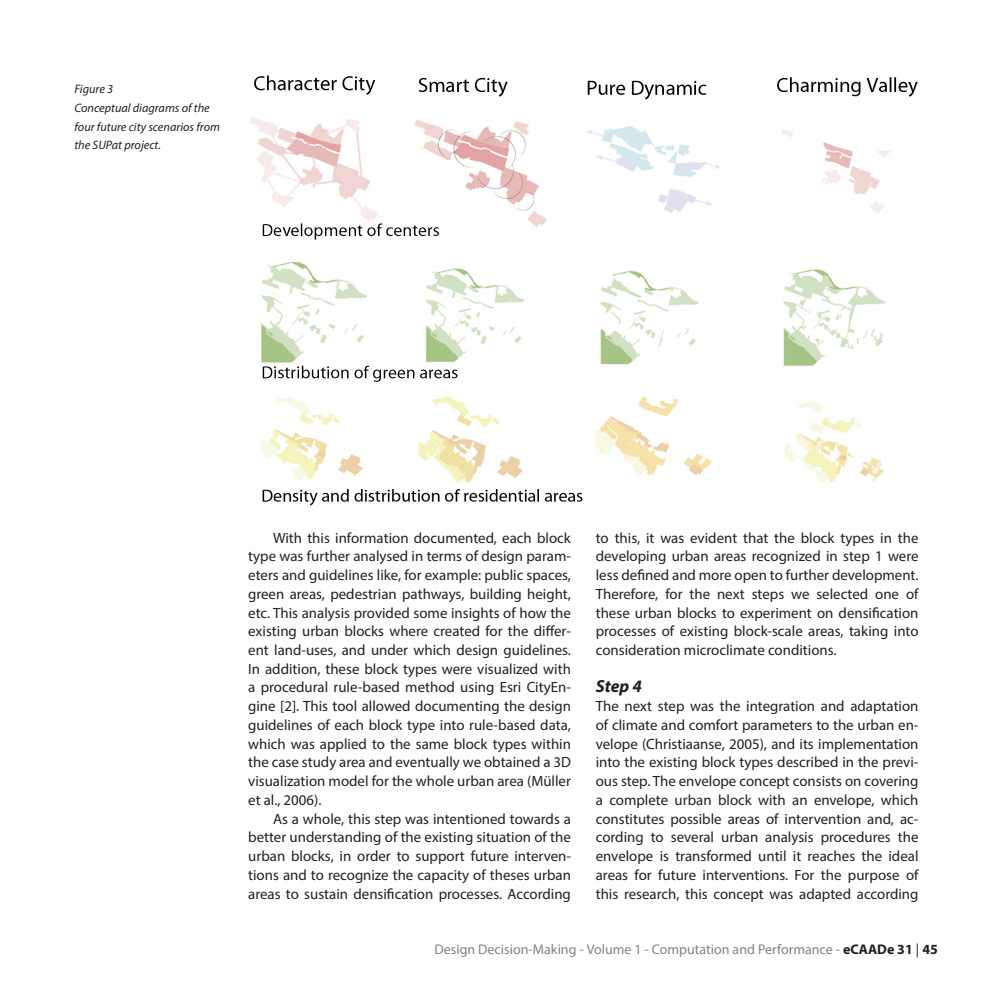
<style>
.page{position:relative;width:993px;height:993px;background:#fff}
.page>*{position:absolute;margin:0;border:0;box-sizing:border-box;transform-origin:0 0}
.Heading_2{font:italic 700 17.5px "Myriad Pro";color:#231f20}
.Paragraph{font:14.88px/18.7px "Myriad Pro";color:#231f20;text-align:justify}
.Paragraph_First{font:14.88px/18.7px "Myriad Pro";color:#231f20;text-align:justify}
.t1{font:14px "Myriad Pro";color:#808285}
.Captions{font:italic 12.25px/18.7px "Myriad Pro";color:#231f20}
.s1{font-weight:700;color:#231f20}
.s2{color:#231f20}
</style>
<div class="page">
<img style="left:250px;top:75px;width:668px;height:430px">
<p class="Captions" style="left:74px;top:79px;width:147px">Figure 3<br>Conceptual diagrams of the four future city scenarios from the SUPat project.</p>
<p class="Paragraph" style="left:248px;top:528px;width:324px;text-indent:25px">With this information documented, each block type was further analysed in terms of design param&shy;eters and guidelines like, for example: public spaces, green areas, pedestrian pathways, building height, etc. This analysis provided some insights of how the existing urban blocks where created for the differ&shy;ent land-uses, and under which design guidelines.<br>In addition, these block types were visualized with a procedural rule-based method using Esri CityEn&shy;gine [2]. This tool allowed documenting the design guidelines of each block type into rule-based data, which was applied to the same block types within the case study area and eventually we obtained a 3D visualization model for the whole urban area (Müller et al., 2006).</p>
<p class="Paragraph" style="left:248px;top:808px;width:324px;text-indent:25px">As a whole, this step was intentioned towards a better understanding of the existing situation of the urban blocks, in order to support future interven&shy;tions and to recognize the capacity of theses urban areas to sustain densification processes. According</p>
<p class="Paragraph" style="left:595px;top:528px;width:324px">to this, it was evident that the block types in the developing urban areas recognized in step 1 were less defined and more open to further development.<br>Therefore, for the next steps we selected one of these urban blocks to experiment on densification processes of existing block-scale areas, taking into consideration microclimate conditions.</p>
<p class="Heading_2" style="left:595px;top:675px;width:48px">Step 4</p>
<p class="Paragraph_First" style="left:595px;top:696px;width:324px">The next step was the integration and adaptation of climate and comfort parameters to the urban en&shy;velope (Christiaanse, 2005), and its implementation into the existing block types described in the previ&shy;ous step. The envelope concept consists on covering a complete urban block with an envelope, which constitutes possible areas of intervention and, ac&shy;cording to several urban analysis procedures the envelope is transformed until it reaches the ideal areas for future interventions. For the purpose of this research, this concept was adapted according</p>
<p class="t1" style="left:434px;top:940px;width:505px">Design Decision-Making - Volume 1 - Computation and Performance - <span class="s1">eCAADe 31</span> <span class="s2">|</span> <span class="s1">45</span></p>
</div>
